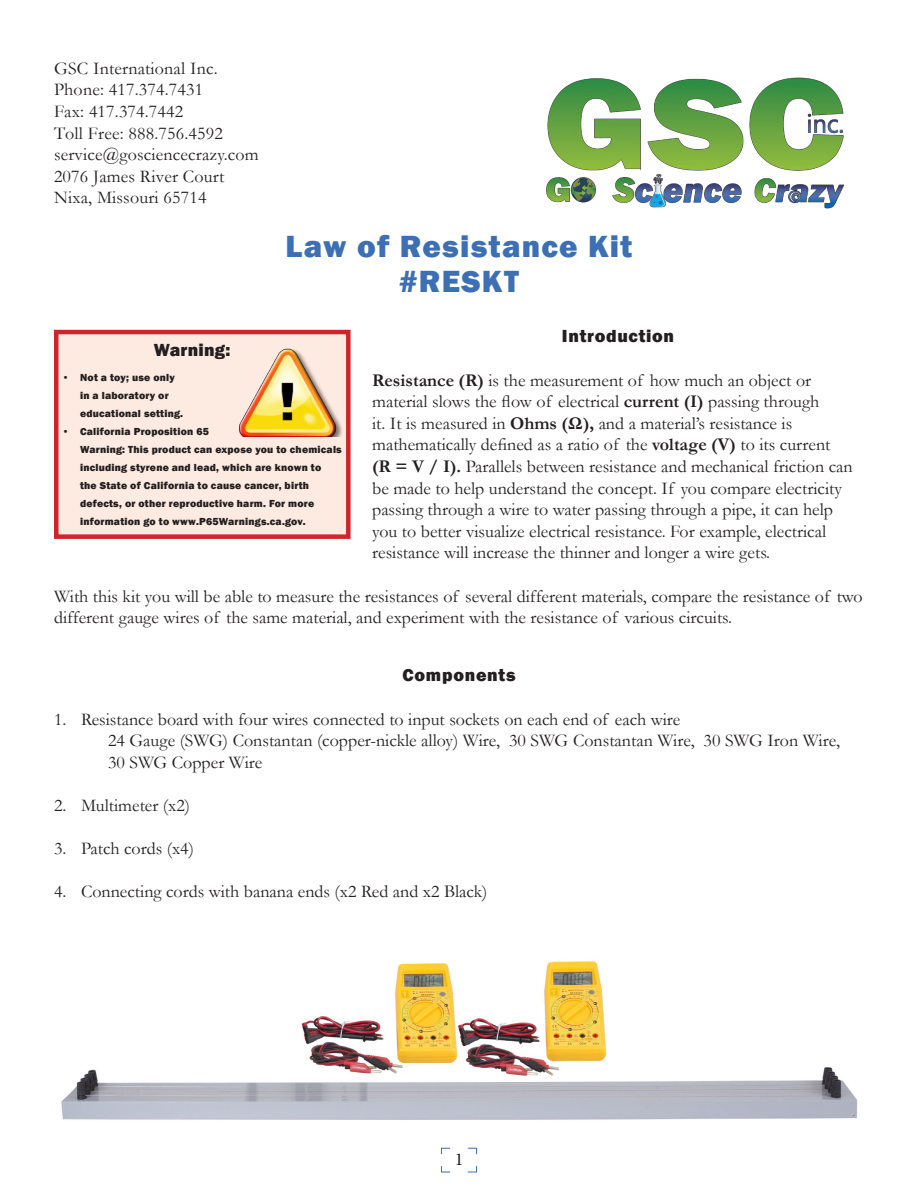
<style>
.page{position:relative;width:918px;height:1188px;background:#fff}
.page>*{position:absolute;margin:0;border:0;box-sizing:border-box;transform-origin:0 0}
.Title_Style{font:800 31.5px "Franklin Gothic";letter-spacing:.04em;color:#3d6fb4}
.Body_Paragraph_Style{font:18px/21.6px "Garamond";color:#231f20}
.Address_Style_1{font:18px/21.6px "Garamond";letter-spacing:.01em;color:#231f20}
.Paragraph_Indent_Tex{font:18px/21.6px "Garamond";color:#231f20}
.Body_Section_Style{font:800 18px "Franklin Gothic";letter-spacing:.04em;color:#231f20}
.Warning_Title_Style{font:800 18px "Franklin Gothic";letter-spacing:.015em;color:#231f20}
.t1{font:18px "Minion Pro";color:#231f20}
.t2{font:800 10.5px/18px "Franklin Gothic";letter-spacing:.02em;color:#231f20}
.s1{font-weight:700}
</style>
<div class="page">
<svg style="left:441px;top:1148px;width:36px;height:25px"></svg>
<img style="left:546px;top:77px;width:299px;height:132px">
<div style="left:56px;top:332px;width:292px;height:205px;background:#fdeae0"></div>
<div style="left:54px;top:330px;width:297px;height:209px;border:4px solid #d1232a"></div>
<img style="left:239px;top:348px;width:103px;height:89px">
<img style="left:61px;top:961px;width:797px;height:159px">
<p class="Address_Style_1" style="left:54px;top:57px;width:206px">GSC International Inc.<br>Phone: 417.374.7431<br>Fax: 417.374.7442<br>Toll Free: 888.756.4592 service@gosciencecrazy.com<br>2076 James River Court<br>Nixa, Missouri 65714</p>
<p class="Title_Style" style="left:286px;top:227px;width:348px">Law of Resistance Kit</p>
<p class="Title_Style" style="left:399px;top:261px;width:121px">#RESKT</p>
<p class="Body_Section_Style" style="left:562px;top:325px;width:114px">Introduction</p>
<p class="Body_Paragraph_Style" style="left:372px;top:369px;width:482px"><span class="s1">Resistance (R)</span> is the measurement of how much an object or material slows the flow of electrical <span class="s1">current (I)</span> passing through<br>it. It is measured in <span class="s1">Ohms (Ω),</span> and a material’s resistance is mathematically defined as a ratio of the <span class="s1">voltage (V)</span> to its current <span class="s1">(R = V / I).</span> Parallels between resistance and mechanical friction can be made to help understand the concept. If you compare electricity passing through a wire to water passing through a pipe, it can help you to better visualize electrical resistance. For example, electrical resistance will increase the thinner and longer a wire gets.</p>
<p class="Body_Paragraph_Style" style="left:54px;top:585px;width:810px">With this kit you will be able to measure the resistances of several different materials, compare the resistance of two different gauge wires of the same material, and experiment with the resistance of various circuits.</p>
<p class="Warning_Title_Style" style="left:154px;top:338px;width:78px">Warning:</p>
<p class="t2" style="left:80px;top:368px;width:105px;text-indent:-18px">• Not a toy; use only in a laboratory or educational setting.</p>
<p class="t2" style="left:80px;top:422px;width:263px;text-indent:-18px">• California Proposition 65<br>Warning: This product can expose you to chemicals including styrene and lead, which are known to<br>the State of California to cause cancer, birth defects, or other reproductive harm. For more information go to www.P65Warnings.ca.gov.</p>
<p class="Body_Section_Style" style="left:402px;top:664px;width:115px">Components</p>
<p class="Body_Paragraph_Style" style="left:54px;top:708px;width:628px">1. Resistance board with four wires connected to input sockets on each end of each wire</p>
<p class="Paragraph_Indent_Tex" style="left:108px;top:729px;width:733px">24 Gauge (SWG) Constantan (copper-nickle alloy) Wire, 30 SWG Constantan Wire, 30 SWG Iron Wire,<br>30 SWG Copper Wire</p>
<p class="Body_Paragraph_Style" style="left:54px;top:794px;width:138px">2. Multimeter (x2)</p>
<p class="Body_Paragraph_Style" style="left:54px;top:837px;width:142px">3. Patch cords (x4)</p>
<p class="Body_Paragraph_Style" style="left:54px;top:880px;width:435px">4. Connecting cords with banana ends (x2 Red and x2 Black)</p>
<p class="t1" style="left:455px;top:1147px;width:10px">1</p>
</div>
